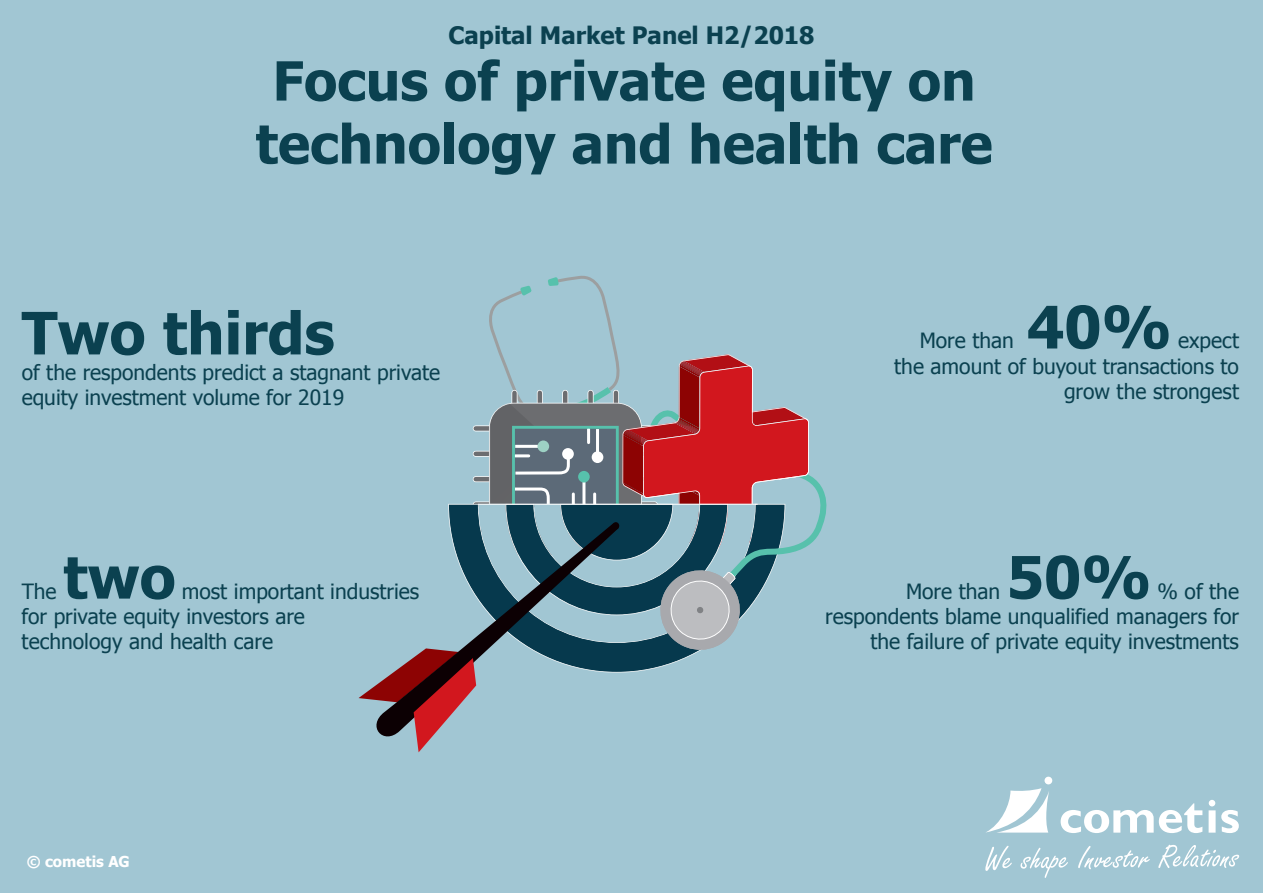
<style>
.page{position:relative;width:1263px;height:893px;background:#a1c6d3}
.page>*{position:absolute;margin:0;border:0;box-sizing:border-box;transform-origin:0 0}
.t1{font:700 58.5px "Tahoma";color:#0b4150}
.t2{font:700 54px/63px "Tahoma";color:#0b4150;text-align:center}
.t3{font:700 24px "Tahoma";color:#0b4150}
.t4{font:21px/25.2px "Tahoma";color:#0b4150}
.t5{font:700 15px "Tahoma";color:#fff}
</style>
<div class="page">
<svg style="left:359px;top:275px;width:468px;height:477px"></svg>
<svg style="left:986px;top:788px;width:63px;height:45px"></svg>
<div style="left:1044px;top:777px;width:8px;height:7px;background:#fff;border-radius:50%"></div>
<svg style="left:1060px;top:803px;width:142px;height:30px"></svg>
<svg style="left:1208px;top:800px;width:7px;height:33px"></svg>
<svg style="left:1221px;top:810px;width:18px;height:23px"></svg>
<svg style="left:985px;top:846px;width:27px;height:25px"></svg>
<svg style="left:1020px;top:848px;width:48px;height:30px"></svg>
<svg style="left:1078px;top:846px;width:72px;height:23px"></svg>
<svg style="left:1158px;top:845px;width:81px;height:23px"></svg>
<p class="t3" style="left:448px;top:18px;width:367px">Capital Market Panel H2/2018</p>
<h2 class="t2" style="left:255px;top:46px;width:739px">Focus of private equity on technology and health care</h2>
<h1 class="t1" style="left:22px;top:292px;width:314px">Two thirds</h1>
<p class="t4" style="left:22px;top:358px;width:420px">of the respondents predict a stagnant private equity investment volume for 2019</p>
<h1 class="t1" style="left:63px;top:536px;width:114px">two</h1>
<p class="t4" style="left:22px;top:577px;width:37px">The</p>
<p class="t4" style="left:22px;top:577px;width:399px;text-indent:160px">most important industries for private equity investors are<br>technology and health care</p>
<p class="t5" style="left:27px;top:851px;width:105px">© cometis AG</p>
<h1 class="t1" style="left:1027px;top:286px;width:146px">40%</h1>
<p class="t4" style="left:920px;top:327px;width:96px">More than</p>
<p class="t4" style="left:894px;top:327px;width:346px;text-align:right">expect<br>the amount of buyout transactions to grow the strongest</p>
<h1 class="t1" style="left:1007px;top:536px;width:146px">50%</h1>
<p class="t4" style="left:825px;top:577px;width:415px;text-align:right">% of the<br>respondents blame unqualified managers for the failure of private equity investments</p>
<p class="t4" style="left:906px;top:577px;width:96px">More than</p>
</div>
